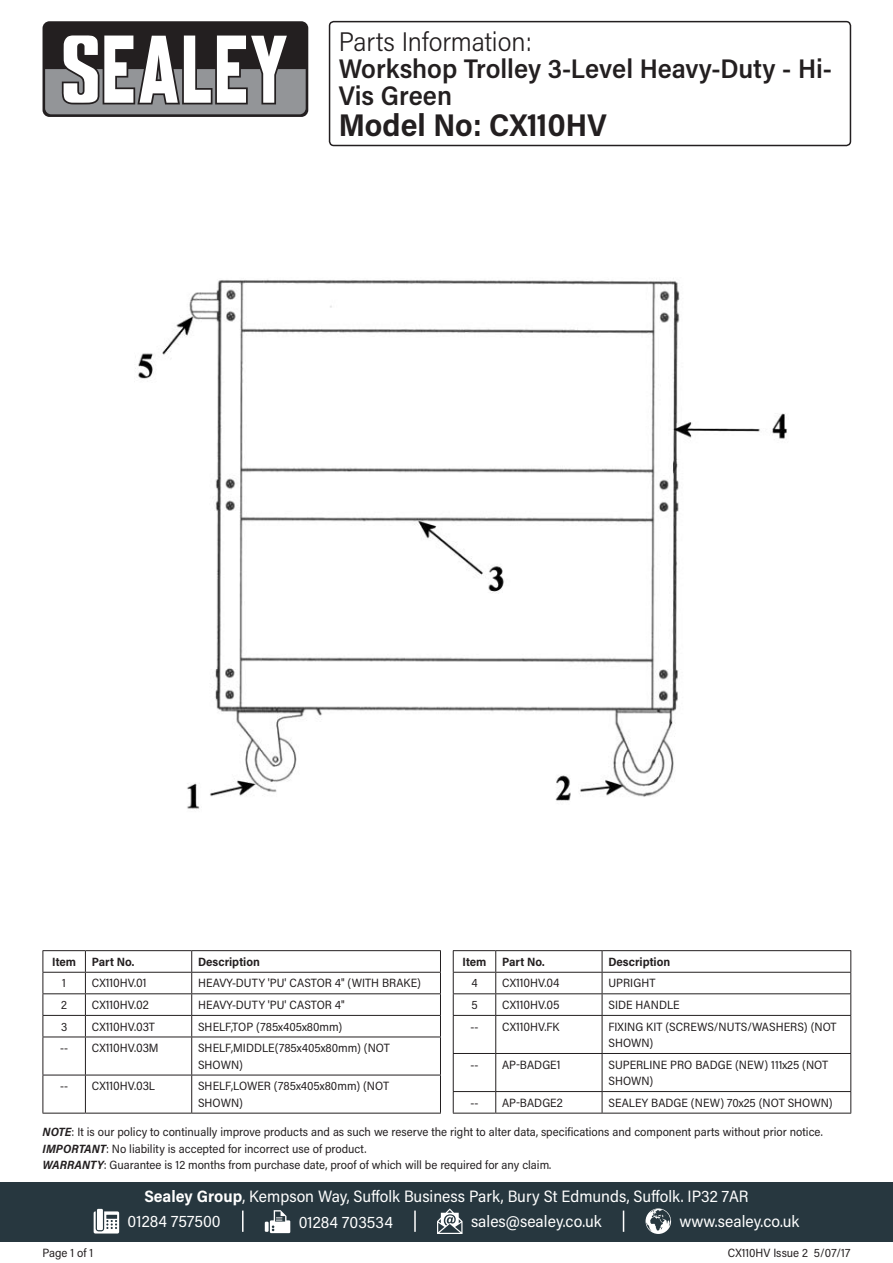
<style>
.page{position:relative;width:893px;height:1263px;background:#fff}
.page>*{position:absolute;margin:0;border:0;box-sizing:border-box;transform-origin:0 0}
.Model_Number{font:700 31.5px "Acumin Pro Semi Cond";color:#231f20}
.Product_Description{font:600 27px/27px "Acumin Pro Semi Cond";color:#231f20}
.Parts_Information{font:300 27px "Acumin Pro Semi Cond";color:#231f20}
.Address{font:16.5px "Acumin Pro Semi Cond";color:#fff}
.Contact_Info{font:16.5px "Acumin Pro Semi Cond";letter-spacing:.005em;color:#fff}
.Table_Body{font:12px/16.5px "Acumin Pro Semi Cond";color:#231f20}
.Disclaimer{font:12px "Acumin Pro Semi Cond";color:#231f20}
.Part_No__Body{font:12px "Acumin Pro Semi Cond";color:#231f20}
.Part_Description_HDR{font:700 12px "Acumin Pro Semi Cond";color:#231f20}
.Document_Info{font:12px "Acumin Pro Semi Cond";color:#231f20}
.Item_Body{font:12px "Acumin Pro Semi Cond";color:#231f20}
.Item_HDR{font:700 12px "Acumin Pro Semi Cond";letter-spacing:-.005em;color:#231f20}
.s1{font-weight:700;font-style:italic}
.s2{font-weight:700}
</style>
<div class="page">
<div style="left:43px;top:21px;width:265px;height:96px;background:#231f20;border-radius:7px"></div>
<svg style="left:45px;top:35px;width:261px;height:79px"></svg>
<div style="left:0;top:1182px;width:893px;height:60px;background:#27373f"></div>
<svg style="left:94px;top:1211px;width:25px;height:22px"></svg>
<div style="left:97px;top:1209px;width:6px;height:21px;background:#fff"></div>
<svg style="left:265px;top:1222px;width:4px;height:10px"></svg>
<svg style="left:270px;top:1210px;width:20px;height:23px"></svg>
<svg style="left:437px;top:1208px;width:25px;height:26px"></svg>
<svg style="left:645px;top:1208px;width:26px;height:26px"></svg>
<hr style="left:242px;top:1210px;width:2px;height:22px;background:#fff">
<svg style="left:623px;top:1210px;width:1px;height:22px"></svg>
<hr style="left:414px;top:1210px;width:2px;height:22px;background:#fff">
<img style="left:135px;top:278px;width:652px;height:532px">
<div style="left:329px;top:21px;width:522px;height:125px;border:2px solid #231f20;border-radius:4px"></div>
<hr style="left:43px;top:950px;width:42px;height:1px;background:#231f20">
<hr style="left:85px;top:950px;width:107px;height:1px;background:#231f20">
<hr style="left:192px;top:950px;width:249px;height:1px;background:#231f20">
<hr style="left:43px;top:972px;width:42px;height:1px;background:#231f20">
<hr style="left:85px;top:972px;width:107px;height:1px;background:#231f20">
<hr style="left:192px;top:972px;width:249px;height:1px;background:#231f20">
<hr style="left:43px;top:993px;width:42px;height:1px;background:#231f20">
<hr style="left:85px;top:993px;width:107px;height:1px;background:#231f20">
<hr style="left:192px;top:993px;width:249px;height:1px;background:#231f20">
<hr style="left:43px;top:1015px;width:42px;height:1px;background:#231f20">
<svg style="left:43px;top:951px;width:1px;height:85px"></svg>
<hr style="left:85px;top:1015px;width:107px;height:1px;background:#231f20">
<svg style="left:85px;top:951px;width:1px;height:85px"></svg>
<hr style="left:192px;top:1015px;width:249px;height:1px;background:#231f20">
<svg style="left:191px;top:951px;width:1px;height:85px"></svg>
<svg style="left:440px;top:951px;width:1px;height:85px"></svg>
<hr style="left:43px;top:1036px;width:42px;height:1px;background:#231f20">
<hr style="left:43px;top:1037px;width:1px;height:38px;background:#231f20">
<hr style="left:85px;top:1036px;width:107px;height:1px;background:#231f20">
<hr style="left:85px;top:1037px;width:1px;height:38px;background:#231f20">
<hr style="left:192px;top:1036px;width:249px;height:1px;background:#231f20">
<hr style="left:191px;top:1037px;width:1px;height:38px;background:#231f20">
<hr style="left:440px;top:1037px;width:1px;height:38px;background:#231f20">
<hr style="left:43px;top:1075px;width:42px;height:1px;background:#231f20">
<hr style="left:43px;top:1075px;width:1px;height:38px;background:#231f20">
<hr style="left:85px;top:1075px;width:107px;height:1px;background:#231f20">
<hr style="left:85px;top:1075px;width:1px;height:38px;background:#231f20">
<hr style="left:192px;top:1075px;width:249px;height:1px;background:#231f20">
<hr style="left:191px;top:1075px;width:1px;height:38px;background:#231f20">
<hr style="left:440px;top:1075px;width:1px;height:38px;background:#231f20">
<hr style="left:43px;top:1113px;width:42px;height:1px;background:#231f20">
<hr style="left:85px;top:1113px;width:107px;height:1px;background:#231f20">
<hr style="left:192px;top:1113px;width:249px;height:1px;background:#231f20">
<hr style="left:453px;top:950px;width:43px;height:1px;background:#231f20">
<hr style="left:496px;top:950px;width:106px;height:1px;background:#231f20">
<hr style="left:602px;top:950px;width:249px;height:1px;background:#231f20">
<hr style="left:453px;top:972px;width:43px;height:1px;background:#231f20">
<hr style="left:496px;top:972px;width:106px;height:1px;background:#231f20">
<hr style="left:602px;top:972px;width:249px;height:1px;background:#231f20">
<hr style="left:453px;top:993px;width:43px;height:1px;background:#231f20">
<svg style="left:453px;top:951px;width:1px;height:64px"></svg>
<hr style="left:496px;top:993px;width:106px;height:1px;background:#231f20">
<svg style="left:495px;top:951px;width:1px;height:64px"></svg>
<hr style="left:602px;top:993px;width:249px;height:1px;background:#231f20">
<svg style="left:602px;top:951px;width:1px;height:64px"></svg>
<svg style="left:850px;top:951px;width:1px;height:64px"></svg>
<hr style="left:453px;top:1015px;width:43px;height:1px;background:#231f20">
<hr style="left:453px;top:1016px;width:1px;height:37px;background:#231f20">
<hr style="left:496px;top:1015px;width:106px;height:1px;background:#231f20">
<hr style="left:495px;top:1016px;width:1px;height:37px;background:#231f20">
<hr style="left:602px;top:1015px;width:249px;height:1px;background:#231f20">
<hr style="left:602px;top:1016px;width:1px;height:37px;background:#231f20">
<hr style="left:850px;top:1016px;width:1px;height:37px;background:#231f20">
<hr style="left:453px;top:1053px;width:43px;height:1px;background:#231f20">
<hr style="left:453px;top:1054px;width:1px;height:37px;background:#231f20">
<hr style="left:496px;top:1053px;width:106px;height:1px;background:#231f20">
<hr style="left:495px;top:1054px;width:1px;height:37px;background:#231f20">
<hr style="left:602px;top:1053px;width:249px;height:1px;background:#231f20">
<hr style="left:602px;top:1054px;width:1px;height:37px;background:#231f20">
<hr style="left:850px;top:1054px;width:1px;height:37px;background:#231f20">
<hr style="left:453px;top:1091px;width:43px;height:1px;background:#231f20">
<svg style="left:453px;top:1092px;width:1px;height:21px"></svg>
<hr style="left:496px;top:1091px;width:106px;height:1px;background:#231f20">
<svg style="left:495px;top:1092px;width:1px;height:21px"></svg>
<hr style="left:602px;top:1091px;width:249px;height:1px;background:#231f20">
<svg style="left:602px;top:1092px;width:1px;height:21px"></svg>
<svg style="left:850px;top:1092px;width:1px;height:21px"></svg>
<hr style="left:453px;top:1113px;width:43px;height:1px;background:#231f20">
<hr style="left:496px;top:1113px;width:106px;height:1px;background:#231f20">
<hr style="left:602px;top:1113px;width:249px;height:1px;background:#231f20">
<p class="Parts_Information" style="left:339px;top:23px;width:195px">Parts Information:</p>
<p class="Product_Description" style="left:339px;top:54px;width:495px">Workshop Trolley 3-Level Heavy-Duty - Hi-<br>Vis Green</p>
<p class="Model_Number" style="left:339px;top:103px;width:269px">Model No: CX110HV</p>
<p class="Item_HDR" style="left:52px;top:953px;width:25px">Item</p>
<p class="Part_Description_HDR" style="left:92px;top:953px;width:44px">Part No.</p>
<p class="Part_Description_HDR" style="left:198px;top:953px;width:63px">Description</p>
<p class="Item_Body" style="left:62px;top:975px;width:5px">1</p>
<p class="Part_No__Body" style="left:92px;top:975px;width:56px">CX110HV.01</p>
<p class="Table_Body" style="left:198px;top:974px;width:224px">HEAVY-DUTY 'PU' CASTOR 4" (WITH BRAKE)</p>
<p class="Item_Body" style="left:61px;top:996px;width:7px">2</p>
<p class="Part_No__Body" style="left:92px;top:996px;width:58px">CX110HV.02</p>
<p class="Table_Body" style="left:198px;top:996px;width:148px">HEAVY-DUTY 'PU' CASTOR 4"</p>
<p class="Item_Body" style="left:61px;top:1018px;width:8px">3</p>
<p class="Part_No__Body" style="left:92px;top:1018px;width:65px">CX110HV.03T</p>
<p class="Table_Body" style="left:198px;top:1018px;width:146px">SHELF,TOP (785x405x80mm)</p>
<p class="Item_Body" style="left:60px;top:1040px;width:9px">--</p>
<p class="Part_No__Body" style="left:92px;top:1040px;width:68px">CX110HV.03M</p>
<p class="Table_Body" style="left:198px;top:1039px;width:193px">SHELF,MIDDLE(785x405x80mm) (NOT<br>SHOWN)</p>
<p class="Item_Body" style="left:60px;top:1078px;width:9px">--</p>
<p class="Part_No__Body" style="left:92px;top:1078px;width:65px">CX110HV.03L</p>
<p class="Table_Body" style="left:198px;top:1077px;width:193px">SHELF,LOWER (785x405x80mm) (NOT<br>SHOWN)</p>
<p class="Item_HDR" style="left:463px;top:953px;width:25px">Item</p>
<p class="Part_Description_HDR" style="left:502px;top:953px;width:44px">Part No.</p>
<p class="Part_Description_HDR" style="left:608px;top:953px;width:63px">Description</p>
<p class="Item_Body" style="left:471px;top:975px;width:8px">4</p>
<p class="Part_No__Body" style="left:502px;top:975px;width:59px">CX110HV.04</p>
<p class="Table_Body" style="left:608px;top:974px;width:48px">UPRIGHT</p>
<p class="Item_Body" style="left:471px;top:996px;width:8px">5</p>
<p class="Part_No__Body" style="left:502px;top:996px;width:59px">CX110HV.05</p>
<p class="Table_Body" style="left:608px;top:996px;width:73px">SIDE HANDLE</p>
<p class="Item_Body" style="left:470px;top:1018px;width:9px">--</p>
<p class="Part_No__Body" style="left:502px;top:1018px;width:59px">CX110HV.FK</p>
<p class="Table_Body" style="left:608px;top:1018px;width:230px">FIXING KIT (SCREWS/NUTS/WASHERS) (NOT<br>SHOWN)</p>
<p class="Item_Body" style="left:470px;top:1056px;width:9px">--</p>
<p class="Part_No__Body" style="left:502px;top:1056px;width:60px">AP-BADGE1</p>
<p class="Table_Body" style="left:608px;top:1056px;width:221px">SUPERLINE PRO BADGE (NEW) 111x25 (NOT<br>SHOWN)</p>
<p class="Item_Body" style="left:470px;top:1094px;width:9px">--</p>
<p class="Part_No__Body" style="left:502px;top:1094px;width:62px">AP-BADGE2</p>
<p class="Table_Body" style="left:608px;top:1094px;width:226px">SEALEY BADGE (NEW) 70x25 (NOT SHOWN)</p>
<p class="Disclaimer" style="left:43px;top:1124px;width:782px"><span class="s1">NOTE</span>: It is our policy to continually improve products and as such we reserve the right to alter data, specifications and component parts without prior notice.</p>
<p class="Disclaimer" style="left:43px;top:1140px;width:326px"><span class="s1">IMPORTANT</span>: No liability is accepted for incorrect use of product.</p>
<p class="Disclaimer" style="left:43px;top:1157px;width:510px"><span class="s1">WARRANTY</span>: Guarantee is 12 months from purchase date, proof of which will be required for any claim.</p>
<p class="Document_Info" style="left:43px;top:1244px;width:52px">Page 1 of 1</p>
<p class="Address" style="left:144px;top:1185px;width:606px"><span class="s2">Sealey Group</span>, Kempson Way, Suffolk Business Park, Bury St Edmunds, Suffolk. IP32 7AR</p>
<p class="Contact_Info" style="left:128px;top:1210px;width:95px">01284 757500</p>
<p class="Contact_Info" style="left:299px;top:1210px;width:96px">01284 703534</p>
<p class="Contact_Info" style="left:471px;top:1210px;width:132px">sales@sealey.co.uk</p>
<p class="Contact_Info" style="left:680px;top:1210px;width:121px">www.sealey.co.uk</p>
<p class="Document_Info" style="left:728px;top:1244px;width:124px">CX110HV Issue 2 5/07/17</p>
</div>
